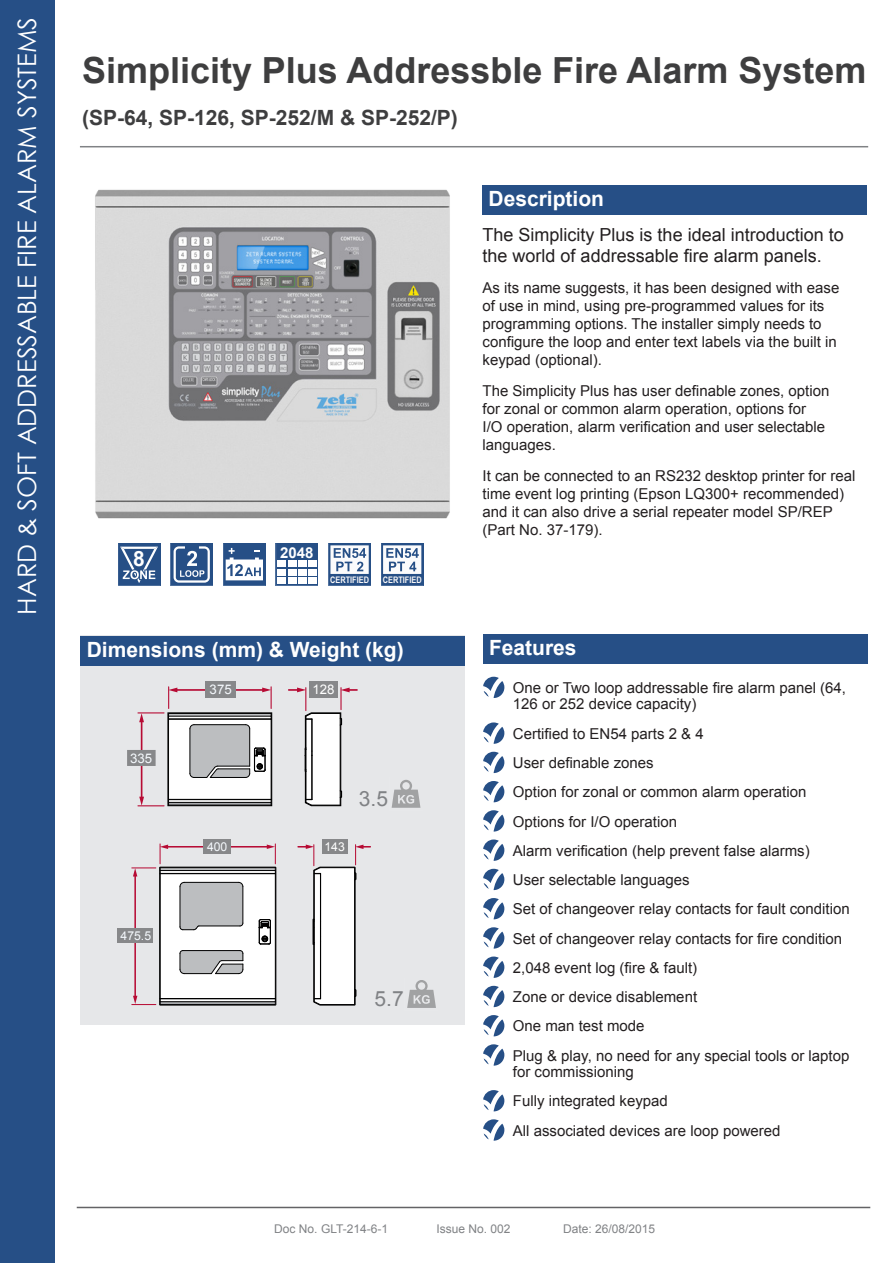
<style>
.page{position:relative;width:893px;height:1263px;background:#fff}
.page>*{position:absolute;margin:0;border:0;box-sizing:border-box;transform-origin:0 0}
.t1{font:700 36px "Arial";color:#3e3e3f}
.t2{font:25.5px "Century Gothic";color:#fff}
.t3{font:700 21px "Arial";color:#fff}
.t4{font:700 21px "Arial";color:#3e3e3f}
.t5{font:21px "Arial";color:#808285}
.Paragraph_Large{font:18px/21.6px "Arial";color:#231f20}
.Bullet{font:15px/16.5px "Arial";color:#231f20}
.Paragraph_Small{font:15px/18px "Arial";color:#231f20}
.t6{font:700 15px "Arial";color:#fff}
.t7{font:13.2px "Arial";color:#f5f9fd}
.t8{font:13.2px "Arial";color:#fff}
.t9{font:12.15px "Arial";color:#f5f9fd}
.t10{font:12.15px "Arial";color:#fff}
.t11{font:12px "Arial";color:#808285}
.t12{font:700 9px "Arial Narrow";color:#fbf9f9}
</style>
<div class="page">
<div style="left:0;top:0;width:54px;height:1263px;background:#264f86"></div>
<hr style="left:80px;top:146px;width:788px;height:1px;background:#808285">
<hr style="left:77px;top:1207px;width:793px;height:1px;background:#636366">
<img style="left:95px;top:189px;width:355px;height:330px">
<div style="left:483px;top:185px;width:384px;height:30px;background:#264f86"></div>
<div style="left:81px;top:636px;width:384px;height:389px;background:#e6e7e9"></div>
<div style="left:81px;top:636px;width:384px;height:29px;background:#264f86"></div>
<svg style="left:289px;top:687px;width:68px;height:119px"></svg>
<hr style="left:340px;top:688px;width:2px;height:22px;background:#b70b34">
<svg style="left:138px;top:687px;width:134px;height:119px"></svg>
<div style="left:206px;top:681px;width:30px;height:16px;background:#87888a"></div>
<div style="left:309px;top:681px;width:28px;height:16px;background:#87888a"></div>
<div style="left:127px;top:750px;width:29px;height:16px;background:#87888a"></div>
<svg style="left:392px;top:780px;width:28px;height:28px"></svg>
<svg style="left:298px;top:844px;width:72px;height:161px"></svg>
<svg style="left:132px;top:844px;width:144px;height:161px"></svg>
<div style="left:203px;top:839px;width:28px;height:15px;background:#87888a"></div>
<div style="left:322px;top:839px;width:26px;height:15px;background:#87888a"></div>
<div style="left:118px;top:928px;width:35px;height:14px;background:#87888a"></div>
<svg style="left:407px;top:980px;width:29px;height:28px"></svg>
<div style="left:118px;top:543px;width:42px;height:43px;background:linear-gradient(to right,#264f86,#264f86)"></div>
<svg style="left:120px;top:547px;width:38px;height:36px"></svg>
<div style="left:170px;top:543px;width:43px;height:43px;background:linear-gradient(to right,#264f86,#264f86)"></div>
<svg style="left:174px;top:546px;width:36px;height:37px"></svg>
<svg style="left:223px;top:543px;width:43px;height:43px"></svg>
<svg style="left:226px;top:548px;width:37px;height:32px"></svg>
<svg style="left:276px;top:543px;width:42px;height:43px"></svg>
<div style="left:278px;top:560px;width:8px;height:7px;background:#fff"></div>
<div style="left:308px;top:560px;width:9px;height:7px;background:#fff"></div>
<div style="left:298px;top:560px;width:8px;height:7px;background:#fff"></div>
<div style="left:288px;top:560px;width:8px;height:7px;background:#fff"></div>
<div style="left:278px;top:577px;width:8px;height:7px;background:#fff"></div>
<div style="left:308px;top:577px;width:9px;height:7px;background:#fff"></div>
<div style="left:298px;top:577px;width:8px;height:7px;background:#fff"></div>
<div style="left:288px;top:577px;width:8px;height:7px;background:#fff"></div>
<div style="left:278px;top:569px;width:8px;height:6px;background:#fff"></div>
<div style="left:308px;top:569px;width:9px;height:6px;background:#fff"></div>
<div style="left:298px;top:569px;width:8px;height:6px;background:#fff"></div>
<div style="left:288px;top:569px;width:8px;height:6px;background:#fff"></div>
<div style="left:328px;top:543px;width:43px;height:43px;background:#264f86"></div>
<svg style="left:330px;top:545px;width:39px;height:29px"></svg>
<div style="left:381px;top:543px;width:42px;height:43px;background:#264f86"></div>
<svg style="left:383px;top:545px;width:38px;height:29px"></svg>
<svg style="left:483px;top:677px;width:21px;height:21px"></svg>
<svg style="left:483px;top:722px;width:21px;height:22px"></svg>
<svg style="left:483px;top:752px;width:21px;height:21px"></svg>
<svg style="left:483px;top:781px;width:21px;height:21px"></svg>
<svg style="left:483px;top:810px;width:21px;height:21px"></svg>
<svg style="left:483px;top:839px;width:21px;height:22px"></svg>
<svg style="left:483px;top:869px;width:21px;height:21px"></svg>
<svg style="left:483px;top:898px;width:21px;height:21px"></svg>
<svg style="left:483px;top:927px;width:21px;height:21px"></svg>
<svg style="left:483px;top:956px;width:21px;height:22px"></svg>
<svg style="left:483px;top:986px;width:21px;height:21px"></svg>
<svg style="left:483px;top:1015px;width:21px;height:21px"></svg>
<svg style="left:483px;top:1044px;width:21px;height:21px"></svg>
<svg style="left:483px;top:1090px;width:21px;height:21px"></svg>
<svg style="left:483px;top:1119px;width:21px;height:21px"></svg>
<div style="left:483px;top:634px;width:384px;height:29px;background:#264f86"></div>
<p class="t2" style="left:9px;top:615px;width:599px;rotate:-90deg">HARD &amp; SOFT ADDRESSABLE FIRE ALARM SYSTEMS</p>
<p class="t1" style="left:82px;top:46px;width:786px">Simplicity Plus Addressble Fire Alarm System</p>
<p class="t4" style="left:82px;top:103px;width:377px">(SP-64, SP-126, SP-252/M &amp; SP-252/P)</p>
<p class="t3" style="left:133px;top:545px;width:13px">8</p>
<p class="t6" style="left:280px;top:542px;width:35px">2048</p>
<p class="t12" style="left:330px;top:573px;width:40px">CERTIFIED</p>
<p class="t12" style="left:383px;top:573px;width:40px">CERTIFIED</p>
<p class="t3" style="left:87px;top:636px;width:318px">Dimensions (mm) &amp; Weight (kg)</p>
<p class="t7" style="left:210px;top:681px;width:24px">375</p>
<p class="t8" style="left:312px;top:681px;width:24px">128</p>
<p class="t7" style="left:130px;top:749px;width:24px">335</p>
<p class="t9" style="left:121px;top:927px;width:32px">475.5</p>
<p class="t9" style="left:207px;top:838px;width:22px">400</p>
<p class="t10" style="left:324px;top:838px;width:22px">143</p>
<p class="t5" style="left:359px;top:785px;width:31px">3.5</p>
<p class="t5" style="left:374px;top:985px;width:31px">5.7</p>
<p class="t3" style="left:489px;top:185px;width:117px">Description</p>
<p class="Paragraph_Large" style="left:483px;top:224px;width:363px">The Simplicity Plus is the ideal introduction to the world of addressable fire alarm panels.</p>
<p class="Paragraph_Small" style="left:483px;top:279px;width:358px">As its name suggests, it has been designed with ease of use in mind, using pre-programmed values for its programming options. The installer simply needs to configure the loop and enter text labels via the built in keypad (optional).</p>
<p class="Paragraph_Small" style="left:483px;top:382px;width:348px">The Simplicity Plus has user definable zones, option for zonal or common alarm operation, options for I/O operation, alarm verification and user selectable languages.</p>
<p class="Paragraph_Small" style="left:483px;top:466px;width:374px">It can be connected to an RS232 desktop printer for real time event log printing (Epson LQ300+ recommended) and it can also drive a serial repeater model SP/REP (Part No. 37-179).</p>
<p class="t3" style="left:489px;top:633px;width:89px">Features</p>
<p class="Bullet" style="left:513px;top:680px;width:335px">One or Two loop addressable fire alarm panel (64,<br>126 or 252 device capacity)</p>
<p class="Bullet" style="left:513px;top:725px;width:192px">Certified to EN54 parts 2 &amp; 4</p>
<p class="Bullet" style="left:513px;top:755px;width:142px">User definable zones</p>
<p class="Bullet" style="left:513px;top:784px;width:295px">Option for zonal or common alarm operation</p>
<p class="Bullet" style="left:513px;top:813px;width:166px">Options for I/O operation</p>
<p class="Bullet" style="left:513px;top:842px;width:298px">Alarm verification (help prevent false alarms)</p>
<p class="Bullet" style="left:513px;top:872px;width:178px">User selectable languages</p>
<p class="Bullet" style="left:513px;top:901px;width:338px">Set of changeover relay contacts for fault condition</p>
<p class="Bullet" style="left:513px;top:930px;width:331px">Set of changeover relay contacts for fire condition</p>
<p class="Bullet" style="left:513px;top:959px;width:186px">2,048 event log (fire &amp; fault)</p>
<p class="Bullet" style="left:513px;top:989px;width:186px">Zone or device disablement</p>
<p class="Bullet" style="left:513px;top:1018px;width:133px">One man test mode</p>
<p class="Bullet" style="left:513px;top:1047px;width:338px">Plug &amp; play, no need for any special tools or laptop for commissioning</p>
<p class="Bullet" style="left:513px;top:1093px;width:157px">Fully integrated keypad</p>
<p class="Bullet" style="left:513px;top:1122px;width:269px">All associated devices are loop powered</p>
<p class="t11" style="left:274px;top:1221px;width:115px">Doc No. GLT-214-6-1</p>
<p class="t11" style="left:436px;top:1221px;width:76px">Issue No. 002</p>
<p class="t11" style="left:563px;top:1221px;width:94px">Date: 26/08/2015</p>
</div>
